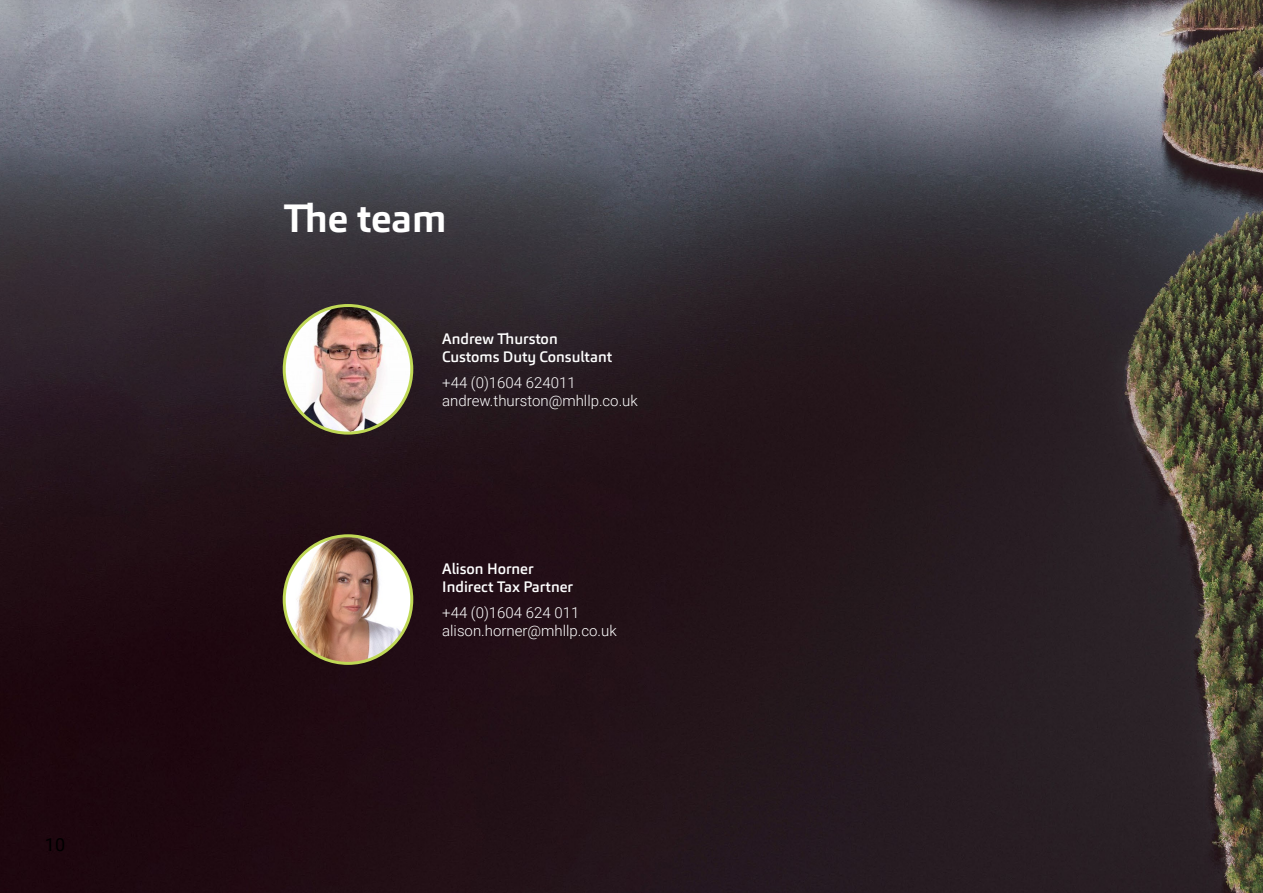
<style>
.page{position:relative;width:1263px;height:893px;background:#fff}
.page>*{position:absolute;margin:0;border:0;box-sizing:border-box;transform-origin:0 0}
.t1{font:700 39px "Carnac";color:#fff}
.t2{font:18px "Roboto";color:#000}
.t3{font:300 15px/18px "Roboto";color:#fff}
.t4{font:500 15px/18px "Carnac";color:#fff}
</style>
<div class="page">
<img style="left:0;top:0;width:1263px;height:893px">
<img style="left:284px;top:536px;width:128px;height:127px;border-radius:64px">
<div style="left:283px;top:534px;width:130px;height:131px;border:3px solid #bfd855;border-radius:50%"></div>
<img style="left:284px;top:305px;width:128px;height:128px;border-radius:64px">
<div style="left:283px;top:304px;width:130px;height:131px;border:3px solid #bfd855;border-radius:50%"></div>
<p class="t2" style="left:45px;top:832px;width:22px">10</p>
<h1 class="t1" style="left:283px;top:194px;width:166px">The team</h1>
<p class="t4" style="left:442px;top:329px;width:171px">Andrew Thurston<br>Customs Duty Consultant</p>
<p class="t3" style="left:442px;top:373px;width:197px">+44 (0)1604 624011 andrew.thurston@mhllp.co.uk</p>
<p class="t4" style="left:442px;top:560px;width:133px">Alison Horner<br>Indirect Tax Partner</p>
<p class="t3" style="left:442px;top:604px;width:176px">+44 (0)1604 624 011 alison.horner@mhllp.co.uk</p>
</div>
